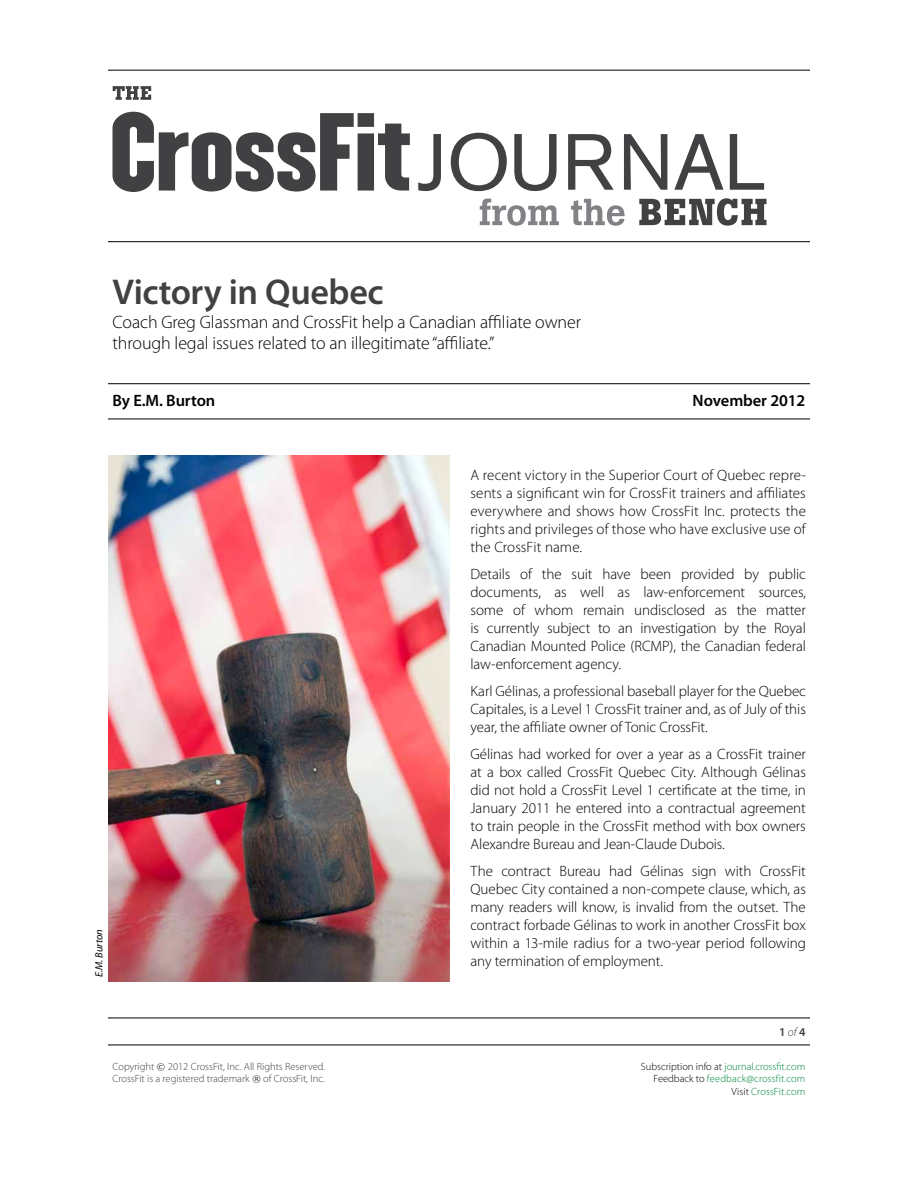
<style>
.page{position:relative;width:918px;height:1188px;background:#fff}
.page>*{position:absolute;margin:0;border:0;box-sizing:border-box;transform-origin:0 0}
.t1{font:600 36px "Myriad Pro";letter-spacing:-.01em;color:#414042}
.t2{font:300 18px/21px "Myriad Pro";letter-spacing:-.005em;color:#000}
.t3{font:600 16.5px "Myriad Pro";letter-spacing:-.005em;color:#000}
.t4{font:300 15px/18px "Myriad Pro";letter-spacing:-.005em;color:#000;text-align:justify}
.t5{font:600 12px "Myriad Pro";color:#414042}
.t6{font:300 10.5px/12.6px "Myriad Pro";color:#414042}
.t7{font:300 10.5px/12.6px "Myriad Pro";color:#00853f;text-align:right}
.t8{font:italic 10.5px "Myriad Pro";color:#000}
.s1{font-weight:300;font-style:italic}
.s2{font-family:"Verdana";font-weight:400;font-size:9px}
.s3{color:#000}
</style>
<div class="page">
<hr style="left:108px;top:1018px;width:702px;height:1px;background:#000">
<hr style="left:108px;top:1045px;width:702px;height:1px;background:#000">
<svg style="left:113px;top:112px;width:297px;height:80px"></svg>
<svg style="left:113px;top:86px;width:38px;height:14px"></svg>
<svg style="left:418px;top:134px;width:23px;height:57px"></svg>
<svg style="left:451px;top:133px;width:56px;height:58px"></svg>
<svg style="left:514px;top:134px;width:43px;height:57px"></svg>
<svg style="left:568px;top:134px;width:46px;height:56px"></svg>
<svg style="left:624px;top:134px;width:43px;height:56px"></svg>
<svg style="left:674px;top:134px;width:49px;height:56px"></svg>
<svg style="left:730px;top:134px;width:34px;height:56px"></svg>
<svg style="left:480px;top:199px;width:79px;height:27px"></svg>
<svg style="left:571px;top:199px;width:54px;height:27px"></svg>
<svg style="left:639px;top:198px;width:128px;height:28px"></svg>
<hr style="left:108px;top:383px;width:702px;height:1px;background:#000">
<hr style="left:108px;top:419px;width:702px;height:1px;background:#000">
<hr style="left:108px;top:241px;width:702px;height:1px;background:#000">
<hr style="left:108px;top:70px;width:702px;height:1px;background:#000">
<img style="left:108px;top:456px;width:342px;height:525px">
<h1 class="t1" style="left:112px;top:272px;width:273px">Victory in Quebec</h1>
<p class="t2" style="left:112px;top:312px;width:470px">Coach Greg Glassman and CrossFit help a Canadian affiliate owner through legal issues related to an illegitimate “affiliate.”</p>
<p class="t3" style="left:112px;top:392px;width:104px">By E.M. Burton</p>
<p class="t3" style="left:693px;top:392px;width:114px">November 2012</p>
<p class="t8" style="left:93px;top:977px;width:49px;rotate:-90deg">E.M. Burton</p>
<p class="t4" style="left:471px;top:466px;width:337px">A recent victory in the Superior Court of Quebec repre&shy;sents a significant win for CrossFit trainers and affiliates everywhere and shows how CrossFit Inc. protects the rights and privileges of those who have exclusive use of the CrossFit name.</p>
<p class="t4" style="left:471px;top:565px;width:337px">Details of the suit have been provided by public documents, as well as law-enforcement sources, some of whom remain undisclosed as the matter is currently subject to an investigation by the Royal Canadian Mounted Police (RCMP), the Canadian federal law-enforcement agency.</p>
<p class="t4" style="left:471px;top:682px;width:337px">Karl Gélinas, a professional baseball player for the Quebec Capitales, is a Level 1 CrossFit trainer and, as of July of this year, the affiliate owner of Tonic CrossFit.</p>
<p class="t4" style="left:471px;top:745px;width:337px">Gélinas had worked for over a year as a CrossFit trainer at a box called CrossFit Quebec City. Although Gélinas did not hold a CrossFit Level 1 certificate at the time, in January 2011 he entered into a contractual agreement to train people in the CrossFit method with box owners Alexandre Bureau and Jean-Claude Dubois.</p>
<p class="t4" style="left:471px;top:862px;width:337px">The contract Bureau had Gélinas sign with CrossFit Quebec City contained a non-compete clause, which, as many readers will know, is invalid from the outset. The contract forbade Gélinas to work in another CrossFit box within a 13-mile radius for a two-year period following any termination of employment.</p>
<p class="t5" style="left:779px;top:1025px;width:28px">1 <span class="s1">of</span> 4</p>
<p class="t6" style="left:112px;top:1060px;width:214px">Copyright <span class="s2">©</span> 2012 CrossFit, Inc. All Rights Reserved.<br>CrossFit is a registered trademark <span class="s2">®</span> of CrossFit, Inc.</p>
<p class="t7" style="left:641px;top:1060px;width:166px"><span class="s3">Subscription info at</span> journal.crossfit.com<br><span class="s3">Feedback to</span> feedback@crossfit.com<br><span class="s3">Visit</span> CrossFit.com</p>
</div>
